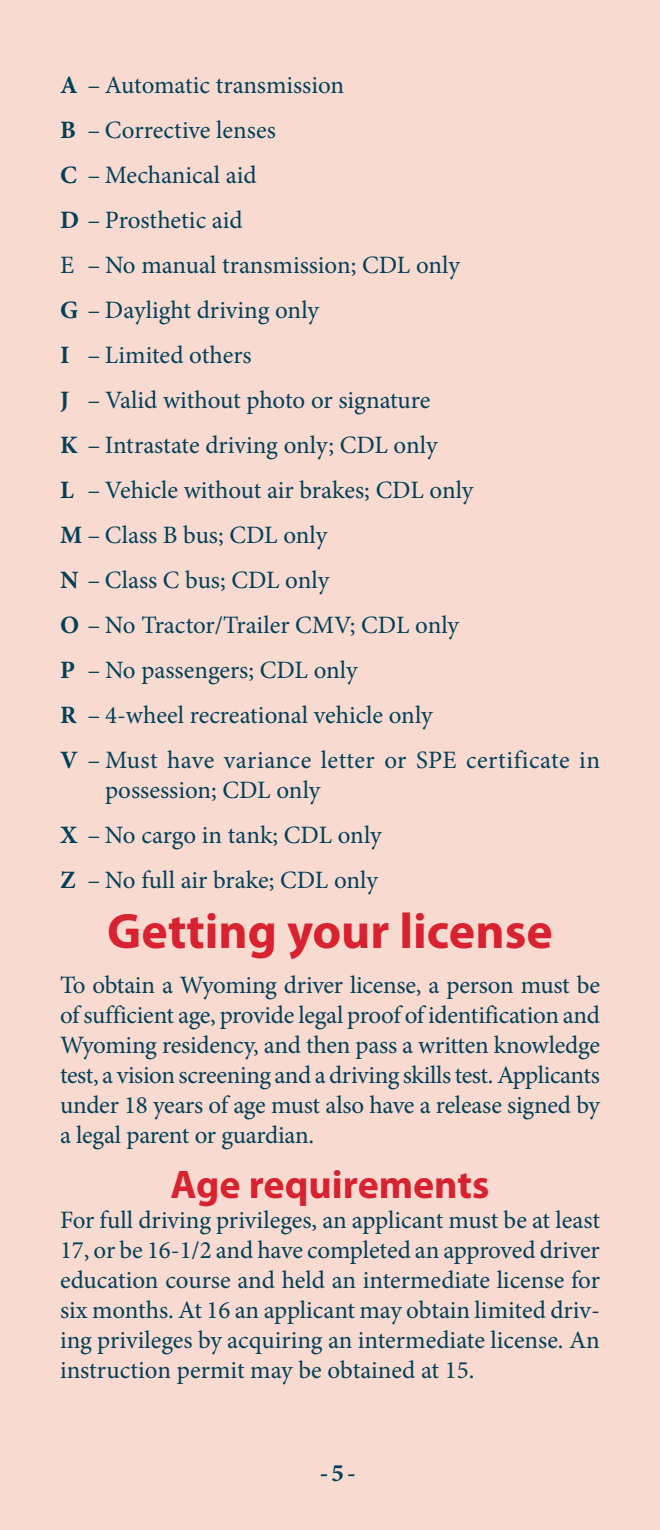
<style>
.page{position:relative;width:660px;height:1530px;background:#f9dad0}
.page>*{position:absolute;margin:0;border:0;box-sizing:border-box;transform-origin:0 0}
.Chapter_Title{font:700 50px "Myriad Pro";color:#d82230}
.Hed_1{font:700 40px "Myriad Pro";color:#d82230}
.Body_text{font:25px/30px "Minion Pro";letter-spacing:-.005em;color:#004059;text-align:justify}
.t1{font:700 25px "Minion Pro";color:#004059}
.s1{font-weight:700}
</style>
<div class="page">
<p class="Body_text" style="left:60px;top:70px;width:286px"><span class="s1">A</span> – Automatic transmission</p>
<p class="Body_text" style="left:60px;top:115px;width:217px"><span class="s1">B</span> – Corrective lenses</p>
<p class="Body_text" style="left:60px;top:160px;width:198px"><span class="s1">C</span> – Mechanical aid</p>
<p class="Body_text" style="left:60px;top:205px;width:184px"><span class="s1">D</span> – Prosthetic aid</p>
<p class="Body_text" style="left:60px;top:250px;width:401px">E – No manual transmission; CDL only</p>
<p class="Body_text" style="left:60px;top:295px;width:260px"><span class="s1">G</span> – Daylight driving only</p>
<p class="Body_text" style="left:60px;top:340px;width:193px"><span class="s1">I</span> – Limited others</p>
<p class="Body_text" style="left:60px;top:385px;width:372px"><span class="s1">J</span> – Valid without photo or signature</p>
<p class="Body_text" style="left:60px;top:430px;width:379px"><span class="s1">K</span> – Intrastate driving only; CDL only</p>
<p class="Body_text" style="left:60px;top:475px;width:415px"><span class="s1">L</span> – Vehicle without air brakes; CDL only</p>
<p class="Body_text" style="left:60px;top:520px;width:269px"><span class="s1">M</span> – Class B bus; CDL only</p>
<p class="Body_text" style="left:60px;top:565px;width:271px"><span class="s1">N</span> – Class C bus; CDL only</p>
<p class="Body_text" style="left:60px;top:610px;width:401px"><span class="s1">O</span> – No Tractor/Trailer CMV; CDL only</p>
<p class="Body_text" style="left:60px;top:655px;width:299px"><span class="s1">P</span> – No passengers; CDL only</p>
<p class="Body_text" style="left:60px;top:700px;width:374px"><span class="s1">R</span> – 4-wheel recreational vehicle only</p>
<p class="Body_text" style="left:105px;top:745px;width:497px;text-indent:-45px"><span class="s1">V</span> – Must have variance letter or SPE certificate in possession; CDL only</p>
<p class="Body_text" style="left:60px;top:820px;width:323px"><span class="s1">X</span> – No cargo in tank; CDL only</p>
<p class="Body_text" style="left:60px;top:865px;width:319px"><span class="s1">Z</span> – No full air brake; CDL only</p>
<p class="Chapter_Title" style="left:107px;top:899px;width:447px">Getting your license</p>
<p class="Body_text" style="left:60px;top:970px;width:542px">To obtain a Wyoming driver license, a person must be of sufficient age, provide legal proof of identification and Wyoming residency, and then pass a written knowledge test, a vision screening and a driving skills test. Applicants under 18 years of age must also have a release signed by a legal parent or guardian.</p>
<p class="Hed_1" style="left:170px;top:1159px;width:321px">Age requirements</p>
<p class="Body_text" style="left:60px;top:1205px;width:542px">For full driving privileges, an applicant must be at least 17, or be 16-1/2 and have completed an approved driver education course and held an intermediate license for six months. At 16 an applicant may obtain limited driv&shy;ing privileges by acquiring an intermediate license. An instruction permit may be obtained at 15.</p>
<p class="t1" style="left:320px;top:1455px;width:37px">-5-</p>
</div>
